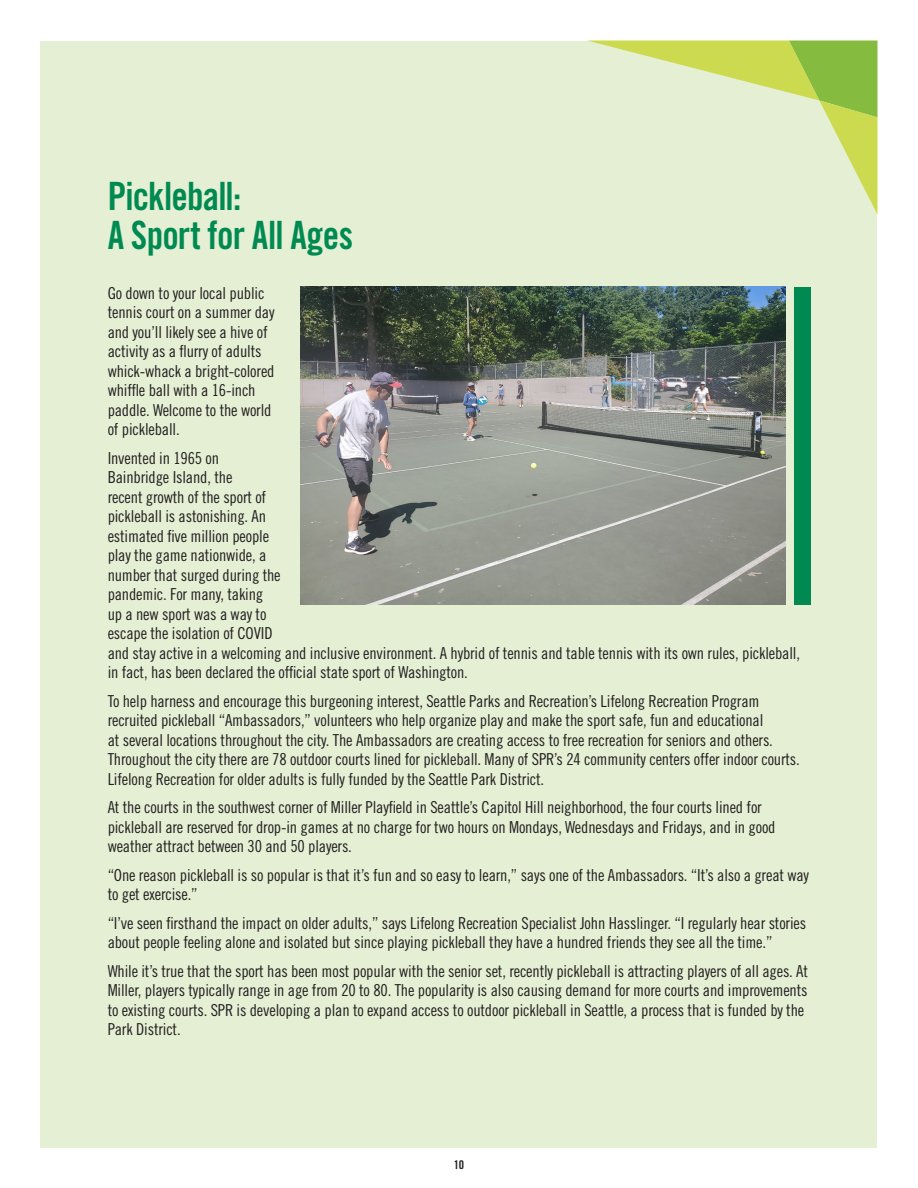
<style>
.page{position:relative;width:918px;height:1188px;background:#fff}
.page>*{position:absolute;margin:0;border:0;box-sizing:border-box;transform-origin:0 0}
.t1{font:39px/39px "Trade Gothic LT Std Bd Cn 20";letter-spacing:-.02em;color:#008a52;scale:.95 1}
.t2{font:16.5px/19.5px "Trade Gothic LT Std Cn 18";letter-spacing:-.01em;color:#231f20}
.t3{font:12px "Trade Gothic LT Std Bd Cn 20";color:#231f20}
</style>
<div class="page">
<div style="left:40px;top:41px;width:837px;height:1107px;background:#e4efd4"></div>
<img style="left:301px;top:287px;width:484px;height:318px">
<div style="left:794px;top:287px;width:16px;height:318px;background:#008a52"></div>
<svg style="left:587px;top:40px;width:291px;height:175px"></svg>
<p class="t1" style="left:108px;top:176px;width:260px">Pickleball:<br>A Sport for All Ages</p>
<p class="t2" style="left:108px;top:283px;width:168px">Go down to your local public tennis court on a summer day and you’ll likely see a hive of activity as a flurry of adults whick-whack a bright-colored whiffle ball with a 16-inch paddle. Welcome to the world of pickleball.</p>
<p class="t2" style="left:108px;top:448px;width:694px">Invented in 1965 on<br>Bainbridge Island, the<br>recent growth of the sport of<br>pickleball is astonishing. An<br>estimated five million people<br>play the game nationwide, a<br>number that surged during the<br>pandemic. For many, taking<br>up a new sport was a way to<br>escape the isolation of COVID<br>and stay active in a welcoming and inclusive environment. A hybrid of tennis and table tennis with its own rules, pickleball, in fact, has been declared the official state sport of Washington.</p>
<p class="t2" style="left:108px;top:691px;width:694px">To help harness and encourage this burgeoning interest, Seattle Parks and Recreation’s Lifelong Recreation Program recruited pickleball “Ambassadors,” volunteers who help organize play and make the sport safe, fun and educational<br>at several locations throughout the city. The Ambassadors are creating access to free recreation for seniors and others.<br>Throughout the city there are 78 outdoor courts lined for pickleball. Many of SPR’s 24 community centers offer indoor courts.<br>Lifelong Recreation for older adults is fully funded by the Seattle Park District.</p>
<p class="t2" style="left:108px;top:798px;width:669px">At the courts in the southwest corner of Miller Playfield in Seattle’s Capitol Hill neighborhood, the four courts lined for pickleball are reserved for drop-in games at no charge for two hours on Mondays, Wednesdays and Fridays, and in good weather attract between 30 and 50 players.</p>
<p class="t2" style="left:108px;top:865px;width:703px">“One reason pickleball is so popular is that it’s fun and so easy to learn,” says one of the Ambassadors. “It’s also a great way to get exercise.”</p>
<p class="t2" style="left:108px;top:913px;width:700px">“I’ve seen firsthand the impact on older adults,” says Lifelong Recreation Specialist John Hasslinger. “I regularly hear stories about people feeling alone and isolated but since playing pickleball they have a hundred friends they see all the time.”</p>
<p class="t2" style="left:108px;top:961px;width:702px">While it’s true that the sport has been most popular with the senior set, recently pickleball is attracting players of all ages. At Miller, players typically range in age from 20 to 80. The popularity is also causing demand for more courts and improvements to existing courts. SPR is developing a plan to expand access to outdoor pickleball in Seattle, a process that is funded by the Park District.</p>
<p class="t3" style="left:454px;top:1157px;width:12px">10</p>
</div>
